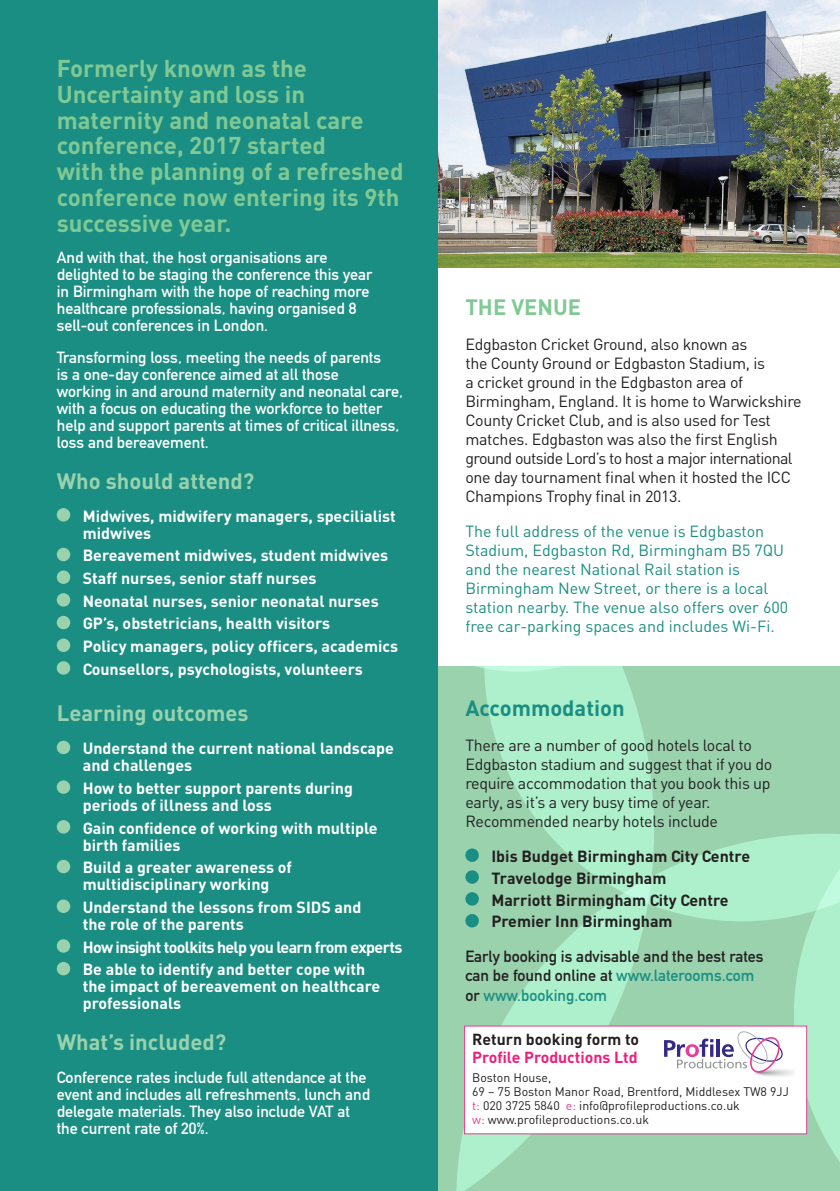
<style>
.page{position:relative;width:840px;height:1191px;background:#fff}
.page>*{position:absolute;margin:0;border:0;box-sizing:border-box;transform-origin:0 0}
.t1{font:700 24px/26px "DIN";color:#81c994}
.t2{font:700 22px "DIN";color:#9ad2ae}
.t3{font:700 22px "DIN";color:#1a8e83}
.t4{font:700 22px "DIN";color:#81c994}
.t5{font:700 16px/17px "DIN";color:#fff}
.t6{font:16px/17px "DIN Mittelschrift Alternate";color:#fff}
.t7{font:16px/19px "DIN";letter-spacing:-.02em;color:#231f20}
.t8{font:16px/19px "DIN";color:#1a8e83}
.t9{font:700 16px "DIN";color:#231f20}
.t10{font:16px/19px "DIN Mittelschrift Alternate";color:#231f20}
.t11{font:700 16px "DIN";letter-spacing:-.04em;color:#fff}
.t12{font:700 15.8px "DIN";color:#ee1e7b}
.t13{font:700 15.8px "DIN";color:#231f20}
.t14{font:12.2px/14px "DIN";color:#231f20}
.s1{color:#1a8e83}
.s2{color:#e63e97}
</style>
<div class="page">
<img style="left:437px;top:0;width:402px;height:268px">
<div style="left:0;top:0;width:437px;height:1191px;background:#1a8e83"></div>
<svg style="left:56px;top:508px;width:15px;height:468px"></svg>
<svg style="left:437px;top:666px;width:402px;height:525px"></svg>
<p class="t1" style="left:57px;top:54px;width:348px">Formerly known as the<br>Uncertainty and loss in maternity and neonatal care conference, 2017 started<br>with the planning of a refreshed conference now entering its 9th successive year.</p>
<p class="t6" style="left:57px;top:249px;width:317px">And with that, the host organisations are delighted to be staging the conference this year in Birmingham with the hope of reaching more healthcare professionals, having organised 8 sell-out conferences in London.</p>
<p class="t6" style="left:57px;top:348px;width:347px">Transforming loss, meeting the needs of parents<br>is a one-day conference aimed at all those<br>working in and around maternity and neonatal care, with a focus on educating the workforce to better help and support parents at times of critical illness, loss and bereavement.</p>
<p class="t2" style="left:57px;top:466px;width:199px">Who should attend?</p>
<p class="t5" style="left:83px;top:506px;width:314px">Midwives, midwifery managers, specilialist midwives</p>
<p class="t5" style="left:83px;top:546px;width:307px">Bereavement midwives, student midwives</p>
<p class="t5" style="left:83px;top:569px;width:235px">Staff nurses, senior staff nurses</p>
<p class="t5" style="left:83px;top:591px;width:297px">Neonatal nurses, senior neonatal nurses</p>
<p class="t5" style="left:83px;top:614px;width:249px">GP’s, obstetricians, health visitors</p>
<p class="t5" style="left:83px;top:637px;width:317px">Policy managers, policy officers, academics</p>
<p class="t5" style="left:83px;top:659px;width:281px">Counsellors, psychologists, volunteers</p>
<p class="t2" style="left:57px;top:699px;width:193px">Learning outcomes</p>
<p class="t5" style="left:83px;top:739px;width:312px">Understand the current national landscape and challenges</p>
<p class="t5" style="left:83px;top:779px;width:271px">How to better support parents during periods of illness and loss</p>
<p class="t5" style="left:83px;top:818px;width:296px">Gain confidence of working with multiple birth families</p>
<p class="t5" style="left:83px;top:858px;width:211px">Build a greater awareness of multidisciplinary working</p>
<p class="t5" style="left:83px;top:898px;width:280px">Understand the lessons from SIDS and the role of the parents</p>
<p class="t11" style="left:83px;top:936px;width:321px">How insight toolkits help you learn from experts</p>
<p class="t5" style="left:83px;top:960px;width:299px">Be able to identify and better cope with the impact of bereavement on healthcare professionals</p>
<p class="t2" style="left:57px;top:1027px;width:171px">What’s included?</p>
<p class="t6" style="left:57px;top:1069px;width:315px">Conference rates include full attendance at the event and includes all refreshments, lunch and delegate materials. They also include VAT at the current rate of 20%.</p>
<p class="t4" style="left:465px;top:292px;width:117px">THE VENUE</p>
<p class="t7" style="left:465px;top:334px;width:337px">Edgbaston Cricket Ground, also known as<br>the County Ground or Edgbaston Stadium, is<br>a cricket ground in the Edgbaston area of Birmingham, England. It is home to Warwickshire County Cricket Club, and is also used for Test matches. Edgbaston was also the first English ground outside Lord’s to host a major international one day tournament final when it hosted the ICC Champions Trophy final in 2013.</p>
<p class="t8" style="left:465px;top:521px;width:324px">The full address of the venue is Edgbaston Stadium, Edgbaston Rd, Birmingham B5 7QU and the nearest National Rail station is Birmingham New Street, or there is a local station nearby. The venue also offers over 600 free car-parking spaces and includes Wi-Fi.</p>
<p class="t3" style="left:465px;top:693px;width:161px">Accommodation</p>
<p class="t7" style="left:465px;top:735px;width:308px">There are a number of good hotels local to Edgbaston stadium and suggest that if you do require accommodation that you book this up early, as it’s a very busy time of year.<br>Recommended nearby hotels include</p>
<p class="t9" style="left:491px;top:845px;width:260px">Ibis Budget Birmingham City Centre</p>
<p class="t9" style="left:491px;top:867px;width:176px">Travelodge Birmingham</p>
<p class="t9" style="left:491px;top:889px;width:238px">Marriott Birmingham City Centre</p>
<p class="t9" style="left:491px;top:911px;width:183px">Premier Inn Birmingham</p>
<p class="t10" style="left:465px;top:947px;width:299px">Early booking is advisable and the best rates can be found online at <span class="s1">www.laterooms.com </span>or <span class="s1">www.booking.com</span></p>
<p class="t13" style="left:472px;top:1029px;width:168px">Return booking form to</p>
<p class="t12" style="left:472px;top:1046px;width:167px">Profile Productions Ltd</p>
<p class="t14" style="left:472px;top:1070px;width:318px">Boston House,<br>69 – 75 Boston Manor Road, Brentford, Middlesex TW8 9JJ</p>
<p class="t14" style="left:472px;top:1098px;width:269px"><span class="s2">t:</span> 020 3725 5840 <span class="s2">e:</span> info@profileproductions.co.uk</p>
<p class="t14" style="left:472px;top:1112px;width:178px"><span class="s2">w:</span> www.profileproductions.co.uk</p>
</div>
